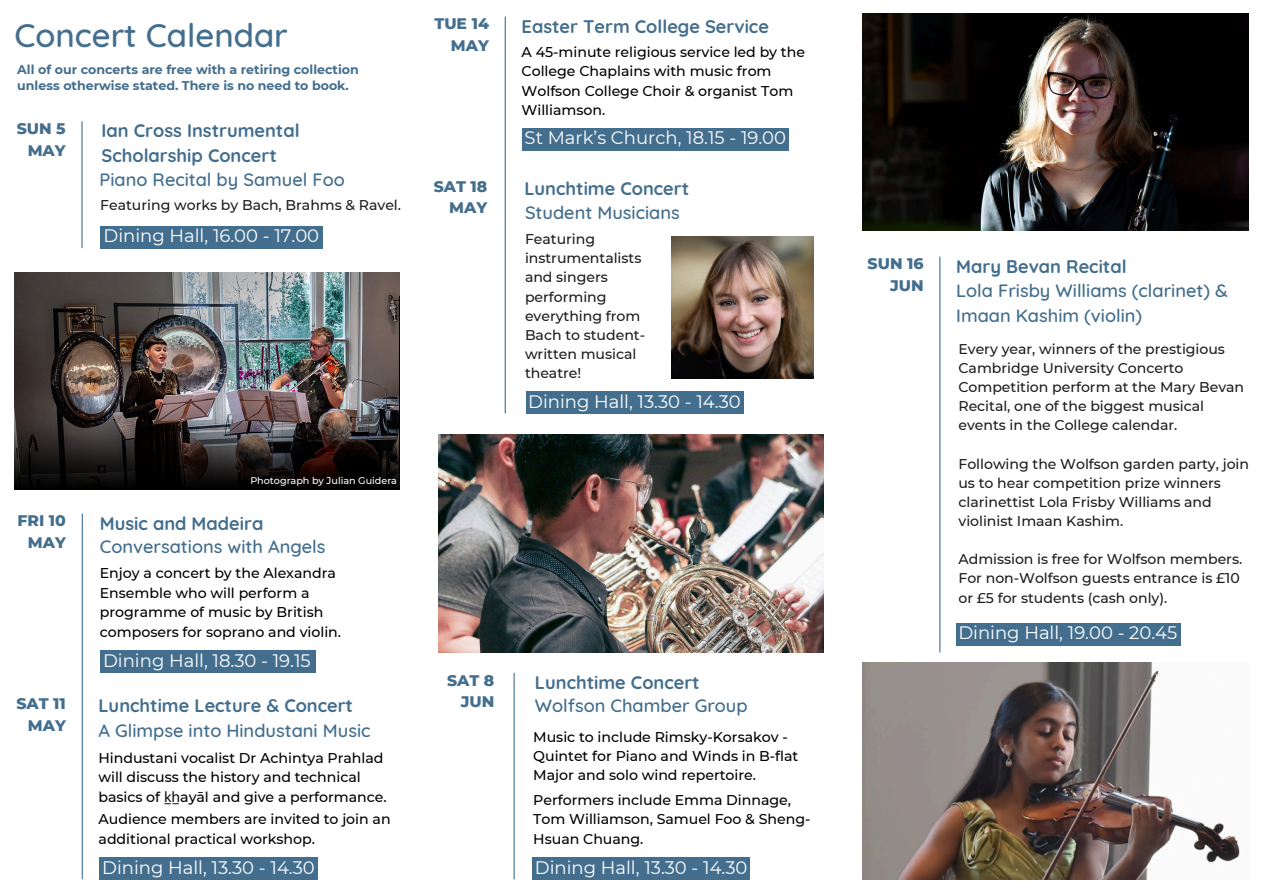
<style>
.page{position:relative;width:1263px;height:894px;background:#fff}
.page>*{position:absolute;margin:0;border:0;box-sizing:border-box;transform-origin:0 0}
.t1{font:500 33px "Quicksand";color:#436e8e}
.t2{font:500 18.15px/24.8px "Quicksand";color:#436e8e}
.t3{font:700 18.15px/24.8px "Quicksand";color:#436e8e}
.t4{font:18px "Montserrat";color:#fff}
.t5{font:800 15.6px/21.3px "Montserrat";color:#436e8e;text-align:right}
.t6{font:500 14.1px/19.4px "Montserrat";color:#000}
.t7{font:500 14.1px/19.2px "Montserrat";letter-spacing:-.005em;color:#1d1d1b}
.t8{font:700 12.6px/16.8px "Montserrat";color:#436e8e}
.t9{font:500 9.6px "Montserrat";color:#fff}
.s1{font-weight:700}
.s2{font-family:"Noto Sans";font-weight:400}
</style>
<div class="page">
<div style="left:522px;top:129px;width:266px;height:22px;background:#436e8e"></div>
<hr style="left:505px;top:17px;width:1px;height:396px;background:#436e8e">
<div style="left:957px;top:623px;width:224px;height:22px;background:#436e8e"></div>
<hr style="left:939px;top:257px;width:1px;height:395px;background:#436e8e">
<img style="left:862px;top:662px;width:378px;height:217px">
<hr style="left:82px;top:514px;width:1px;height:364px;background:#436e8e">
<div style="left:532px;top:857px;width:218px;height:22px;background:#436e8e"></div>
<img style="left:862px;top:14px;width:386px;height:217px">
<div style="left:99px;top:857px;width:218px;height:22px;background:#436e8e"></div>
<hr style="left:514px;top:673px;width:1px;height:205px;background:#436e8e">
<div style="left:526px;top:391px;width:217px;height:22px;background:#436e8e"></div>
<img style="left:439px;top:434px;width:385px;height:218px">
<img style="left:671px;top:236px;width:142px;height:142px">
<img style="left:14px;top:272px;width:385px;height:24px">
<div style="left:100px;top:650px;width:216px;height:22px;background:#436e8e"></div>
<div style="left:100px;top:226px;width:223px;height:22px;background:#436e8e"></div>
<hr style="left:81px;top:122px;width:2px;height:126px;background:#436e8e">
<img style="left:14px;top:296px;width:385px;height:193px">
<p class="t1" style="left:15px;top:14px;width:275px">Concert Calendar</p>
<h4 class="t8" style="left:17px;top:61px;width:343px">All of our concerts are free with a retiring collection unless otherwise stated. There is no need to book.</h4>
<h2 class="t5" style="left:17px;top:118px;width:50px">SUN 5<br>MAY</h2>
<h3 class="t3" style="left:102px;top:118px;width:200px">Ian Cross Instrumental<br>Scholarship Concert</h3>
<h5 class="t2" style="left:100px;top:167px;width:247px">Piano Recital by Samuel Foo</h5>
<h2 class="t7" style="left:100px;top:195px;width:302px">Featuring works by Bach, Brahms &amp; Ravel.</h2>
<h5 class="t4" style="left:104px;top:225px;width:217px">Dining Hall, 16.00 - 17.00</h5>
<h3 class="t9" style="left:250px;top:474px;width:148px">Photograph by Julian Guidera</h3>
<h4 class="t5" style="left:18px;top:510px;width:50px">FRI 10<br>MAY</h4>
<h2 class="t3" style="left:100px;top:510px;width:165px">Music and Madeira</h2>
<h2 class="t2" style="left:100px;top:533px;width:227px">Conversations with Angels</h2>
<h4 class="t6" style="left:100px;top:563px;width:243px">Enjoy a concert by the Alexandra<br>Ensemble who will perform a programme of music by British composers for soprano and violin.</h4>
<h2 class="t5" style="left:16px;top:692px;width:51px">SAT 11<br>MAY</h2>
<h5 class="t4" style="left:103px;top:649px;width:209px">Dining Hall, 18.30 - 19.15</h5>
<h3 class="t2" style="left:98px;top:693px;width:274px"><span class="s1">Lunchtime Lecture &amp; Concert<br></span>A Glimpse into Hindustani Music</h3>
<h2 class="t6" style="left:98px;top:748px;width:290px">Hindustani vocalist Dr Achintya Prahlad will discuss the history and technical basics of <span class="s2">k̲h̲</span>ayāl and give a performance.</h2>
<h2 class="t6" style="left:99px;top:809px;width:294px">Audience members are invited to join an additional practical workshop.</h2>
<h5 class="t4" style="left:102px;top:855px;width:214px">Dining Hall, 13.30 - 14.30</h5>
<p class="t5" style="left:434px;top:13px;width:56px">TUE 14</p>
<h3 class="t3" style="left:522px;top:13px;width:249px">Easter Term College Service</h3>
<p class="t5" style="left:451px;top:35px;width:39px">MAY</p>
<h2 class="t5" style="left:434px;top:175px;width:55px">SAT 18<br>MAY</h2>
<h5 class="t6" style="left:522px;top:42px;width:285px">A 45-minute religious service led by the<br>College Chaplains with music from<br>Wolfson College Choir &amp; organist Tom<br>Williamson.</h5>
<p class="t4" style="left:525px;top:127px;width:263px">St Mark’s Church, 18.15 - 19.00</p>
<p class="t3" style="left:524px;top:175px;width:166px">Lunchtime Concert</p>
<p class="t2" style="left:525px;top:200px;width:156px">Student Musicians</p>
<h4 class="t7" style="left:525px;top:229px;width:122px">Featuring instrumentalists and singers performing everything from<br>Bach to student&shy;written musical theatre!</h4>
<h3 class="t4" style="left:528px;top:390px;width:214px">Dining Hall, 13.30 - 14.30</h3>
<h5 class="t5" style="left:447px;top:669px;width:49px">SAT 8<br>JUN</h5>
<h5 class="t3" style="left:535px;top:669px;width:166px">Lunchtime Concert</h5>
<p class="t2" style="left:535px;top:693px;width:214px">Wolfson Chamber Group</p>
<h5 class="t6" style="left:533px;top:726px;width:267px">Music to include Rimsky-Korsakov -<br>Quintet for Piano and Winds in B-flat<br>Major and solo wind repertoire.</h5>
<h5 class="t6" style="left:533px;top:789px;width:279px">Performers include Emma Dinnage,<br>Tom Williamson, Samuel Foo &amp; Sheng-<br>Hsuan Chuang.</h5>
<h3 class="t4" style="left:535px;top:855px;width:214px">Dining Hall, 13.30 - 14.30</h3>
<h3 class="t5" style="left:868px;top:253px;width:57px">SUN 16<br>JUN</h3>
<h5 class="t2" style="left:956px;top:253px;width:273px"><span class="s1">Mary Bevan Recital<br></span>Lola Frisby Williams (clarinet) &amp;<br>Imaan Kashim (violin)</h5>
<h4 class="t7" style="left:958px;top:339px;width:287px">Every year, winners of the prestigious Cambridge University Concerto Competition perform at the Mary Bevan Recital, one of the biggest musical events in the College calendar.</h4>
<h4 class="t7" style="left:958px;top:454px;width:292px">Following the Wolfson garden party, join us to hear competition prize winners clarinettist Lola Frisby Williams and violinist Imaan Kashim.</h4>
<h2 class="t7" style="left:958px;top:549px;width:285px">Admission is free for Wolfson members.<br>For non-Wolfson guests entrance is £10 or £5 for students (cash only).</h2>
<h5 class="t4" style="left:958px;top:621px;width:220px">Dining Hall, 19.00 - 20.45</h5>
</div>
